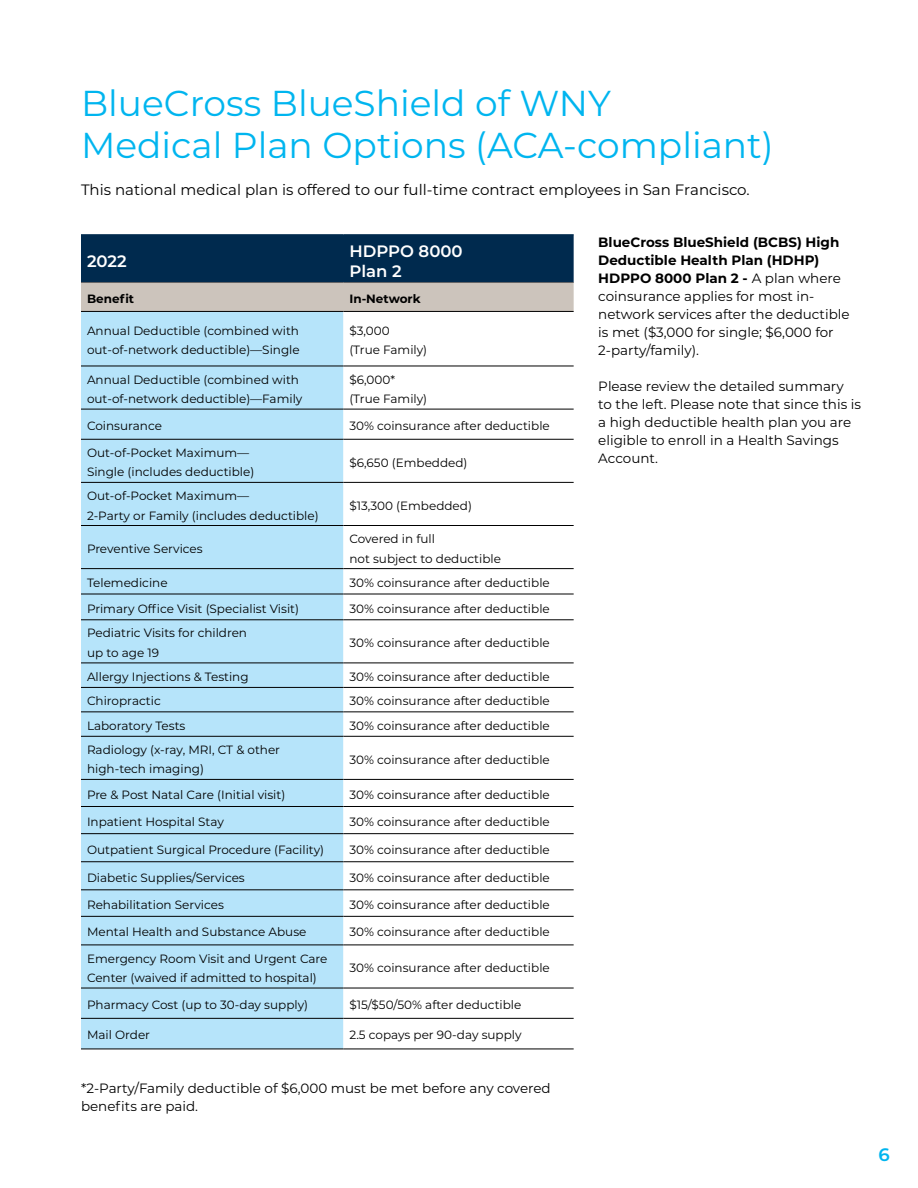
<style>
.page{position:relative;width:918px;height:1188px;background:#fff}
.page>*{position:absolute;margin:0;border:0;box-sizing:border-box;transform-origin:0 0}
.t1{font:36px/42px "Montserrat";color:#00b5ef}
.t2{font:600 18px "Montserrat";color:#00b5ef}
.t3{font:600 16.5px/19.8px "Montserrat";color:#fff}
.t4{font:15px "Montserrat";color:#000}
.t5{font:13.5px/18px "Montserrat";color:#000}
.t6{font:12px/19.5px "Montserrat";color:#000}
.t7{font:700 12px "Montserrat";color:#000}
.s1{font-weight:700}
</style>
<div class="page">
<svg style="left:81px;top:235px;width:493px;height:76px;background:#4c6376"></svg>
<div style="left:81px;top:312px;width:262px;height:737px;background:#b6e4fa"></div>
<svg style="left:343px;top:312px;width:231px;height:737px"></svg>
<hr style="left:81px;top:234px;width:262px;height:1px;background:#002a4e">
<hr style="left:343px;top:234px;width:231px;height:1px;background:#002a4e">
<hr style="left:81px;top:282px;width:262px;height:1px;background:#636466">
<hr style="left:343px;top:282px;width:231px;height:1px;background:#636466">
<hr style="left:81px;top:311px;width:262px;height:1px;background:#000">
<hr style="left:343px;top:311px;width:231px;height:1px;background:#000">
<hr style="left:81px;top:366px;width:262px;height:1px;background:#000">
<hr style="left:343px;top:366px;width:231px;height:1px;background:#000">
<hr style="left:81px;top:409px;width:262px;height:1px;background:#000">
<hr style="left:343px;top:409px;width:231px;height:1px;background:#000">
<hr style="left:81px;top:439px;width:262px;height:1px;background:#000">
<hr style="left:343px;top:439px;width:231px;height:1px;background:#000">
<hr style="left:81px;top:482px;width:262px;height:1px;background:#000">
<hr style="left:343px;top:482px;width:231px;height:1px;background:#000">
<hr style="left:81px;top:525px;width:262px;height:1px;background:#000">
<hr style="left:343px;top:525px;width:231px;height:1px;background:#000">
<hr style="left:81px;top:568px;width:262px;height:1px;background:#000">
<hr style="left:343px;top:568px;width:231px;height:1px;background:#000">
<hr style="left:81px;top:594px;width:262px;height:1px;background:#000">
<hr style="left:343px;top:594px;width:231px;height:1px;background:#000">
<hr style="left:81px;top:620px;width:262px;height:1px;background:#000">
<hr style="left:343px;top:620px;width:231px;height:1px;background:#000">
<hr style="left:81px;top:663px;width:262px;height:1px;background:#000">
<hr style="left:343px;top:663px;width:231px;height:1px;background:#000">
<hr style="left:81px;top:687px;width:262px;height:1px;background:#000">
<hr style="left:343px;top:687px;width:231px;height:1px;background:#000">
<hr style="left:81px;top:712px;width:262px;height:1px;background:#000">
<hr style="left:343px;top:712px;width:231px;height:1px;background:#000">
<hr style="left:81px;top:736px;width:262px;height:1px;background:#000">
<hr style="left:343px;top:736px;width:231px;height:1px;background:#000">
<hr style="left:81px;top:779px;width:262px;height:1px;background:#000">
<hr style="left:343px;top:779px;width:231px;height:1px;background:#000">
<hr style="left:81px;top:806px;width:262px;height:1px;background:#000">
<hr style="left:343px;top:806px;width:231px;height:1px;background:#000">
<hr style="left:81px;top:833px;width:262px;height:1px;background:#000">
<hr style="left:343px;top:833px;width:231px;height:1px;background:#000">
<hr style="left:81px;top:861px;width:262px;height:1px;background:#000">
<hr style="left:343px;top:861px;width:231px;height:1px;background:#000">
<hr style="left:81px;top:890px;width:262px;height:1px;background:#000">
<hr style="left:343px;top:890px;width:231px;height:1px;background:#000">
<hr style="left:81px;top:916px;width:262px;height:1px;background:#000">
<hr style="left:343px;top:916px;width:231px;height:1px;background:#000">
<hr style="left:81px;top:945px;width:262px;height:1px;background:#000">
<hr style="left:343px;top:945px;width:231px;height:1px;background:#000">
<hr style="left:81px;top:988px;width:262px;height:1px;background:#000">
<hr style="left:343px;top:988px;width:231px;height:1px;background:#000">
<hr style="left:81px;top:1018px;width:262px;height:1px;background:#000">
<hr style="left:343px;top:1018px;width:231px;height:1px;background:#000">
<hr style="left:81px;top:1049px;width:262px;height:1px;background:#000">
<hr style="left:343px;top:1049px;width:231px;height:1px;background:#000">
<h1 class="t1" style="left:81px;top:81px;width:694px">BlueCross BlueShield of WNY<br>Medical Plan Options (ACA-compliant)</h1>
<p class="t4" style="left:81px;top:179px;width:670px">This national medical plan is offered to our full-time contract employees in San Francisco.</p>
<p class="t5" style="left:598px;top:233px;width:253px"><span class="s1">BlueCross BlueShield (BCBS) High<br>Deductible Health Plan (HDHP)<br>HDPPO 8000 Plan 2 -</span> A plan where coinsurance applies for most in&shy;network services after the deductible is met ($3,000 for single; $6,000 for<br>2-party/family).</p>
<p class="t5" style="left:598px;top:377px;width:264px">Please review the detailed summary<br>to the left. Please note that since this is a high deductible health plan you are eligible to enroll in a Health Savings<br>Account.</p>
<h3 class="t3" style="left:87px;top:250px;width:41px">2022</h3>
<h3 class="t3" style="left:349px;top:240px;width:115px">HDPPO 8000<br>Plan 2</h3>
<p class="t7" style="left:87px;top:290px;width:49px">Benefit</p>
<p class="t7" style="left:349px;top:290px;width:73px">In-Network</p>
<p class="t6" style="left:87px;top:320px;width:214px">Annual Deductible (combined with out-of-network deductible)—Single</p>
<p class="t6" style="left:349px;top:320px;width:79px">$3,000<br>(True Family)</p>
<p class="t6" style="left:87px;top:369px;width:217px">Annual Deductible (combined with out-of-network deductible)—Family</p>
<p class="t6" style="left:349px;top:369px;width:79px">$6,000* (True Family)</p>
<p class="t6" style="left:87px;top:416px;width:76px">Coinsurance</p>
<p class="t6" style="left:349px;top:416px;width:202px">30% coinsurance after deductible</p>
<p class="t6" style="left:87px;top:442px;width:169px">Out-of-Pocket Maximum—<br>Single (includes deductible)</p>
<p class="t6" style="left:349px;top:452px;width:120px">$6,650 (Embedded)</p>
<p class="t6" style="left:87px;top:486px;width:233px">Out-of-Pocket Maximum—<br>2-Party or Family (includes deductible)</p>
<p class="t6" style="left:349px;top:495px;width:124px">$13,300 (Embedded)</p>
<p class="t6" style="left:87px;top:538px;width:117px">Preventive Services</p>
<p class="t6" style="left:349px;top:529px;width:153px">Covered in full<br>not subject to deductible</p>
<p class="t6" style="left:87px;top:573px;width:82px">Telemedicine</p>
<p class="t6" style="left:349px;top:573px;width:202px">30% coinsurance after deductible</p>
<p class="t6" style="left:87px;top:598px;width:214px">Primary Office Visit (Specialist Visit)</p>
<p class="t6" style="left:349px;top:598px;width:202px">30% coinsurance after deductible</p>
<p class="t6" style="left:87px;top:623px;width:162px">Pediatric Visits for children up to age 19</p>
<p class="t6" style="left:349px;top:633px;width:202px">30% coinsurance after deductible</p>
<p class="t6" style="left:87px;top:667px;width:163px">Allergy Injections &amp; Testing</p>
<p class="t6" style="left:349px;top:667px;width:202px">30% coinsurance after deductible</p>
<p class="t6" style="left:87px;top:691px;width:75px">Chiropractic</p>
<p class="t6" style="left:349px;top:691px;width:202px">30% coinsurance after deductible</p>
<p class="t6" style="left:87px;top:715px;width:100px">Laboratory Tests</p>
<p class="t6" style="left:349px;top:715px;width:202px">30% coinsurance after deductible</p>
<p class="t6" style="left:87px;top:740px;width:195px">Radiology (x-ray, MRI, CT &amp; other high-tech imaging)</p>
<p class="t6" style="left:349px;top:749px;width:202px">30% coinsurance after deductible</p>
<p class="t6" style="left:87px;top:784px;width:200px">Pre &amp; Post Natal Care (Initial visit)</p>
<p class="t6" style="left:349px;top:784px;width:202px">30% coinsurance after deductible</p>
<p class="t6" style="left:87px;top:811px;width:138px">Inpatient Hospital Stay</p>
<p class="t6" style="left:349px;top:811px;width:202px">30% coinsurance after deductible</p>
<p class="t6" style="left:87px;top:839px;width:239px">Outpatient Surgical Procedure (Facility)</p>
<p class="t6" style="left:349px;top:839px;width:202px">30% coinsurance after deductible</p>
<p class="t6" style="left:87px;top:867px;width:159px">Diabetic Supplies/Services</p>
<p class="t6" style="left:349px;top:867px;width:202px">30% coinsurance after deductible</p>
<p class="t6" style="left:87px;top:894px;width:138px">Rehabilitation Services</p>
<p class="t6" style="left:349px;top:894px;width:202px">30% coinsurance after deductible</p>
<p class="t6" style="left:87px;top:922px;width:221px">Mental Health and Substance Abuse</p>
<p class="t6" style="left:349px;top:922px;width:202px">30% coinsurance after deductible</p>
<p class="t6" style="left:87px;top:948px;width:242px">Emergency Room Visit and Urgent Care<br>Center (waived if admitted to hospital)</p>
<p class="t6" style="left:349px;top:958px;width:202px">30% coinsurance after deductible</p>
<p class="t6" style="left:87px;top:995px;width:223px">Pharmacy Cost (up to 30-day supply)</p>
<p class="t6" style="left:349px;top:995px;width:174px">$15/$50/50% after deductible</p>
<p class="t6" style="left:87px;top:1025px;width:65px">Mail Order</p>
<p class="t6" style="left:349px;top:1025px;width:174px">2.5 copays per 90-day supply</p>
<p class="t5" style="left:81px;top:1079px;width:471px">*2-Party/Family deductible of $6,000 must be met before any covered benefits are paid.</p>
<h2 class="t2" style="left:879px;top:1142px;width:13px">6</h2>
</div>
